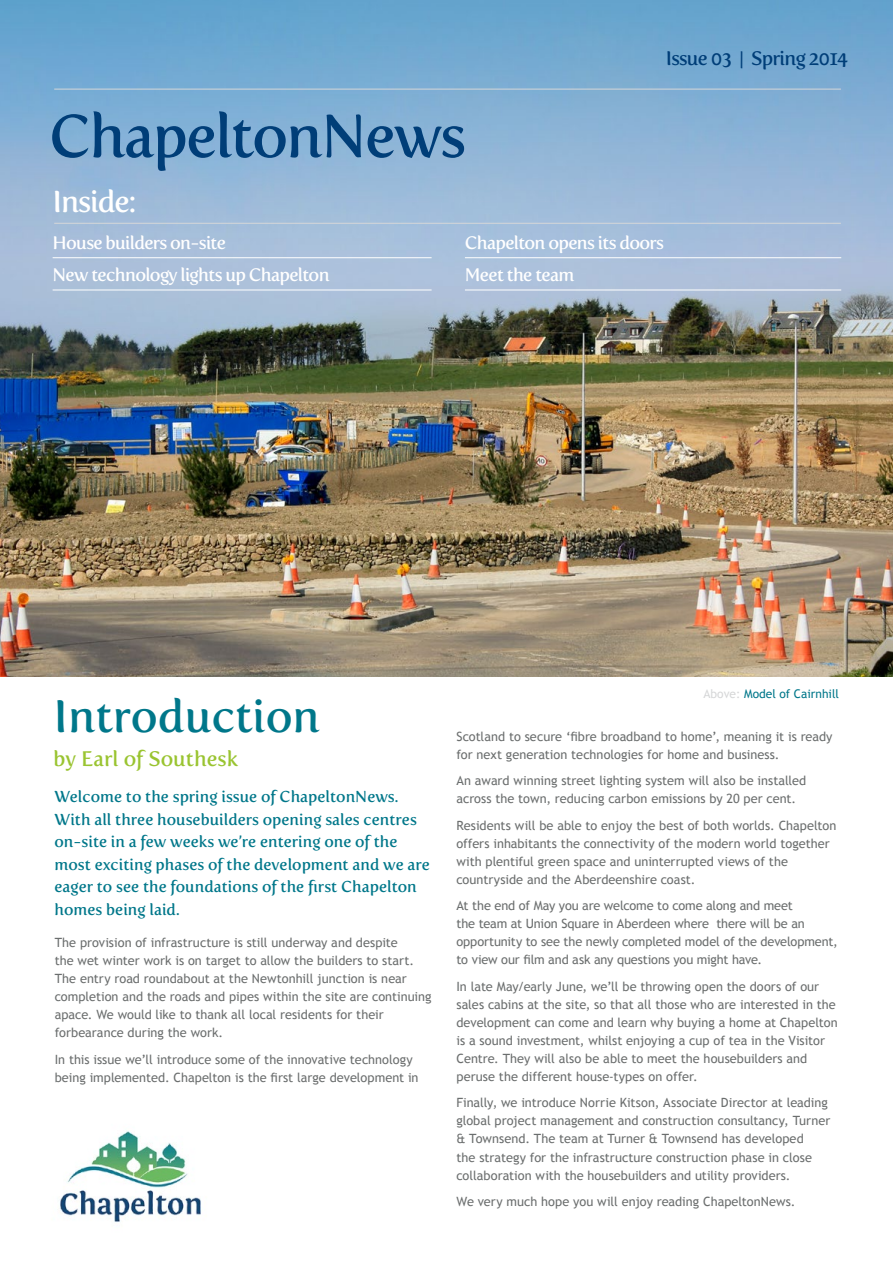
<style>
.page{position:relative;width:893px;height:1263px;background:#fff}
.page>*{position:absolute;margin:0;border:0;box-sizing:border-box;transform-origin:0 0}
.t1{font:60px "Fertigo Pro";letter-spacing:-.03em;color:#003e78}
.t2{font:45px "Fertigo Pro";color:#00778a}
.t3{font:30px "Fertigo Pro";letter-spacing:-.04em;color:#fff}
.t4{font:21px "Fertigo Pro";color:#9ac431}
.t5{font:19.5px "Fertigo Pro";letter-spacing:-.04em;color:#003e78}
.t6{font:18px/32.2px "Fertigo Pro";letter-spacing:-.04em;color:#fff}
.t7{font:15.75px/22.5px "Fertigo Pro";color:#00778a}
.t8{font:12.75px/18px "Trebuchet MS";color:#6b6e6e}
.t9{font:12px "Trebuchet MS";color:#00778a}
.s1{color:#d6d7d8}
</style>
<div class="page">
<img style="left:60px;top:1131px;width:141px;height:91px">
<img style="left:0;top:0;width:893px;height:676px">
<hr style="left:54px;top:89px;width:787px;height:1px;background:#d6d7d8">
<hr style="left:54px;top:223px;width:787px;height:1px;background:#d6d7d8">
<hr style="left:53px;top:257px;width:379px;height:1px;background:#fff">
<hr style="left:53px;top:290px;width:379px;height:1px;background:#fff">
<hr style="left:465px;top:257px;width:376px;height:1px;background:#fff">
<hr style="left:465px;top:290px;width:376px;height:1px;background:#fff">
<h1 class="t1" style="left:49px;top:101px;width:419px">ChapeltonNews</h1>
<h3 class="t5" style="left:666px;top:47px;width:184px">Issue 03 | Spring 2014</h3>
<h3 class="t3" style="left:53px;top:184px;width:86px">Inside:</h3>
<h3 class="t6" style="left:53px;top:227px;width:279px">House builders on-site<br>New technology lights up Chapelton</h3>
<h3 class="t6" style="left:465px;top:227px;width:201px">Chapelton opens its doors<br>Meet the team</h3>
<h2 class="t2" style="left:54px;top:690px;width:268px">Introduction</h2>
<h3 class="t4" style="left:54px;top:746px;width:186px">by Earl of Southesk</h3>
<p class="t7" style="left:55px;top:785px;width:377px">Welcome to the spring issue of ChapeltonNews.<br>With all three housebuilders opening sales centres on-site in a few weeks we’re entering one of the most exciting phases of the development and we are eager to see the foundations of the first Chapelton homes being laid.</p>
<p class="t8" style="left:55px;top:934px;width:378px">The provision of infrastructure is still underway and despite<br>the wet winter work is on target to allow the builders to start.<br>The entry road roundabout at the Newtonhill junction is near completion and the roads and pipes within the site are continuing apace. We would like to thank all local residents for their forbearance during the work.</p>
<p class="t8" style="left:55px;top:1050px;width:365px">In this issue we’ll introduce some of the innovative technology being implemented. Chapelton is the first large development in</p>
<p class="t9" style="left:703px;top:686px;width:137px"><span class="s1">Above:</span> Model of Cairnhill</p>
<p class="t8" style="left:456px;top:727px;width:378px">Scotland to secure ‘fibre broadband to home’, meaning it is ready for next generation technologies for home and business.</p>
<p class="t8" style="left:456px;top:772px;width:351px">An award winning street lighting system will also be installed across the town, reducing carbon emissions by 20 per cent.</p>
<p class="t8" style="left:456px;top:816px;width:381px">Residents will be able to enjoy the best of both worlds. Chapelton offers inhabitants the connectivity of the modern world together with plentiful green space and uninterrupted views of the countryside and the Aberdeenshire coast.</p>
<p class="t8" style="left:456px;top:897px;width:383px">At the end of May you are welcome to come along and meet<br>the team at Union Square in Aberdeen where there will be an opportunity to see the newly completed model of the development, to view our film and ask any questions you might have.</p>
<p class="t8" style="left:456px;top:977px;width:383px">In late May/early June, we’ll be throwing open the doors of our sales cabins at the site, so that all those who are interested in the development can come and learn why buying a home at Chapelton is a sound investment, whilst enjoying a cup of tea in the Visitor Centre. They will also be able to meet the housebuilders and peruse the different house-types on offer.</p>
<p class="t8" style="left:456px;top:1094px;width:375px">Finally, we introduce Norrie Kitson, Associate Director at leading global project management and construction consultancy, Turner &amp; Townsend. The team at Turner &amp; Townsend has developed<br>the strategy for the infrastructure construction phase in close collaboration with the housebuilders and utility providers.</p>
<p class="t8" style="left:456px;top:1193px;width:341px">We very much hope you will enjoy reading ChapeltonNews.</p>
</div>
